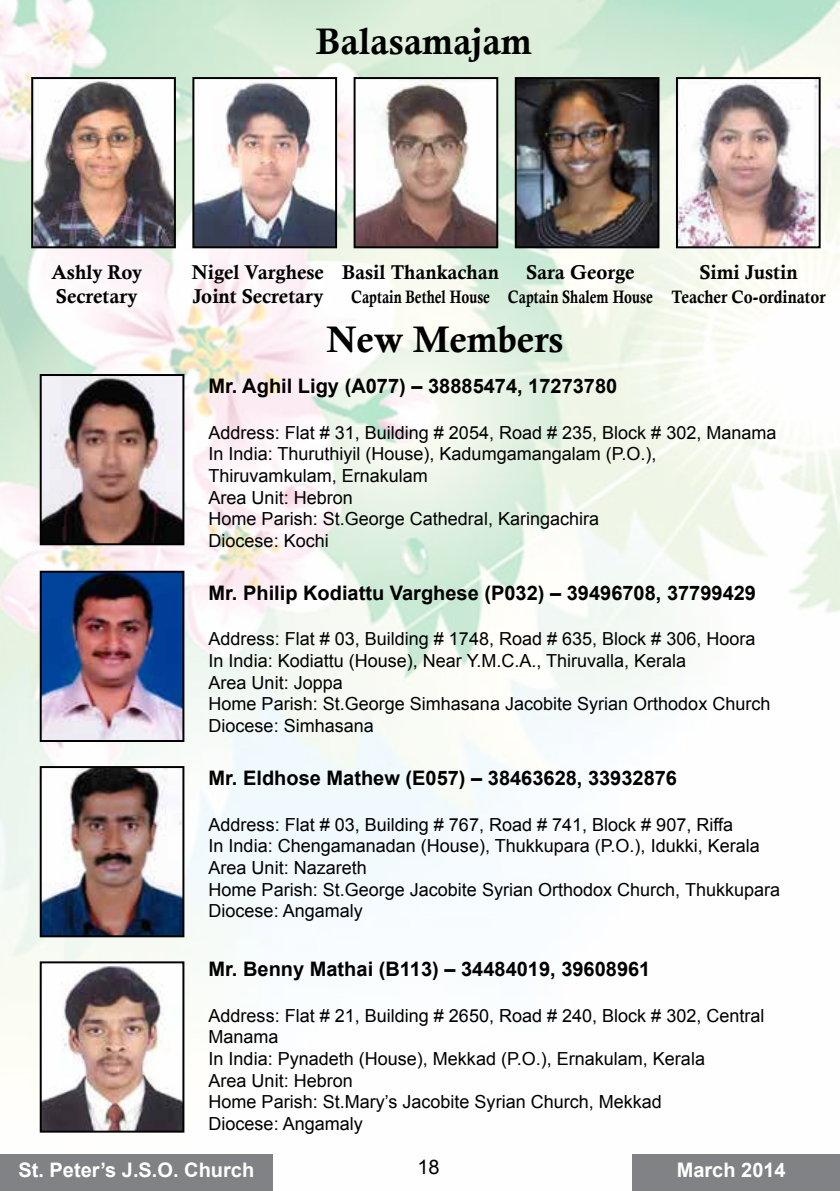
<style>
.page{position:relative;width:840px;height:1191px;background:#fff}
.page>*{position:absolute;margin:0;border:0;box-sizing:border-box;transform-origin:0 0}
.t1{font:37px "Calis MT Bol";color:#000}
.t2{font:700 20px "Arial";color:#000}
.t3{font:20px/24px "Calis MT Bol";color:#000}
.t4{font:700 20px "Arial";color:#fff}
.t5{font:20px "Arial";color:#000}
.t6{font:18px/21.6px "Arial";color:#000}
.t7{font:18px "Calis MT Bol";color:#000;scale:.8 1}
.t8{font:18px "Calis MT Bol";color:#000;scale:.9 1}
</style>
<div class="page">
<img style="left:0;top:0;width:840px;height:1191px">
<div style="left:0;top:1154px;width:272px;height:37px;background:#808285"></div>
<div style="left:632px;top:1154px;width:207px;height:37px;background:#808285"></div>
<img style="left:34px;top:80px;width:139px;height:165px">
<div style="left:31px;top:77px;width:145px;height:171px;border:2px solid #000"></div>
<img style="left:195px;top:80px;width:139px;height:165px">
<div style="left:192px;top:77px;width:145px;height:171px;border:2px solid #000"></div>
<img style="left:356px;top:80px;width:139px;height:165px">
<div style="left:353px;top:77px;width:145px;height:171px;border:2px solid #000"></div>
<img style="left:517px;top:80px;width:139px;height:165px">
<div style="left:514px;top:77px;width:145px;height:171px;border:2px solid #000"></div>
<img style="left:678px;top:80px;width:139px;height:165px">
<div style="left:675px;top:77px;width:145px;height:171px;border:2px solid #000"></div>
<img style="left:43px;top:377px;width:138px;height:165px">
<div style="left:40px;top:374px;width:144px;height:171px;border:2px solid #000"></div>
<img style="left:43px;top:574px;width:138px;height:165px">
<div style="left:40px;top:571px;width:144px;height:171px;border:2px solid #000"></div>
<img style="left:43px;top:769px;width:138px;height:165px">
<div style="left:40px;top:766px;width:144px;height:171px;border:2px solid #000"></div>
<img style="left:43px;top:964px;width:138px;height:165px">
<div style="left:40px;top:961px;width:144px;height:171px;border:2px solid #000"></div>
<h1 class="t1" style="left:316px;top:20px;width:217px">Balasamajam</h1>
<p class="t3" style="left:51px;top:260px;width:92px">Ashly Roy<br>Secretary</p>
<p class="t3" style="left:192px;top:260px;width:133px">Nigel Varghese<br>Joint Secretary</p>
<p class="t3" style="left:342px;top:260px;width:158px">Basil Thankachan</p>
<p class="t7" style="left:351px;top:287px;width:175px">Captain Bethel House</p>
<p class="t3" style="left:526px;top:260px;width:110px">Sara George</p>
<p class="t7" style="left:507px;top:287px;width:183px">Captain Shalem House</p>
<h1 class="t1" style="left:327px;top:318px;width:238px">New Members</h1>
<p class="t3" style="left:699px;top:260px;width:99px">Simi Justin</p>
<p class="t8" style="left:671px;top:287px;width:173px">Teacher Co-ordinator</p>
<p class="t2" style="left:208px;top:373px;width:410px">Mr. Aghil Ligy (A077) – 38885474, 17273780</p>
<p class="t6" style="left:208px;top:422px;width:569px">Address: Flat # 31, Building # 2054, Road # 235, Block # 302, Manama In India: Thuruthiyil (House), Kadumgamangalam (P.O.), Thiruvamkulam, Ernakulam<br>Area Unit: Hebron<br>Home Parish: St.George Cathedral, Karingachira<br>Diocese: Kochi</p>
<p class="t2" style="left:208px;top:579px;width:548px">Mr. Philip Kodiattu Varghese (P032) – 39496708, 37799429</p>
<p class="t6" style="left:208px;top:628px;width:563px">Address: Flat # 03, Building # 1748, Road # 635, Block # 306, Hoora In India: Kodiattu (House), Near Y.M.C.A., Thiruvalla, Kerala<br>Area Unit: Joppa<br>Home Parish: St.George Simhasana Jacobite Syrian Orthodox Church Diocese: Simhasana</p>
<p class="t2" style="left:208px;top:765px;width:470px">Mr. Eldhose Mathew (E057) – 38463628, 33932876</p>
<p class="t6" style="left:208px;top:814px;width:572px">Address: Flat # 03, Building # 767, Road # 741, Block # 907, Riffa<br>In India: Chengamanadan (House), Thukkupara (P.O.), Idukki, Kerala Area Unit: Nazareth<br>Home Parish: St.George Jacobite Syrian Orthodox Church, Thukkupara Diocese: Angamaly</p>
<p class="t2" style="left:208px;top:956px;width:443px">Mr. Benny Mathai (B113) – 34484019, 39608961</p>
<p class="t6" style="left:208px;top:1005px;width:557px">Address: Flat # 21, Building # 2650, Road # 240, Block # 302, Central Manama<br>In India: Pynadeth (House), Mekkad (P.O.), Ernakulam, Kerala<br>Area Unit: Hebron<br>Home Parish: St.Mary’s Jacobite Syrian Church, Mekkad<br>Diocese: Angamaly</p>
<p class="t4" style="left:18px;top:1156px;width:237px">St. Peter’s J.S.O. Church</p>
<p class="t5" style="left:417px;top:1154px;width:24px">18</p>
<p class="t4" style="left:676px;top:1156px;width:110px">March 2014</p>
</div>
